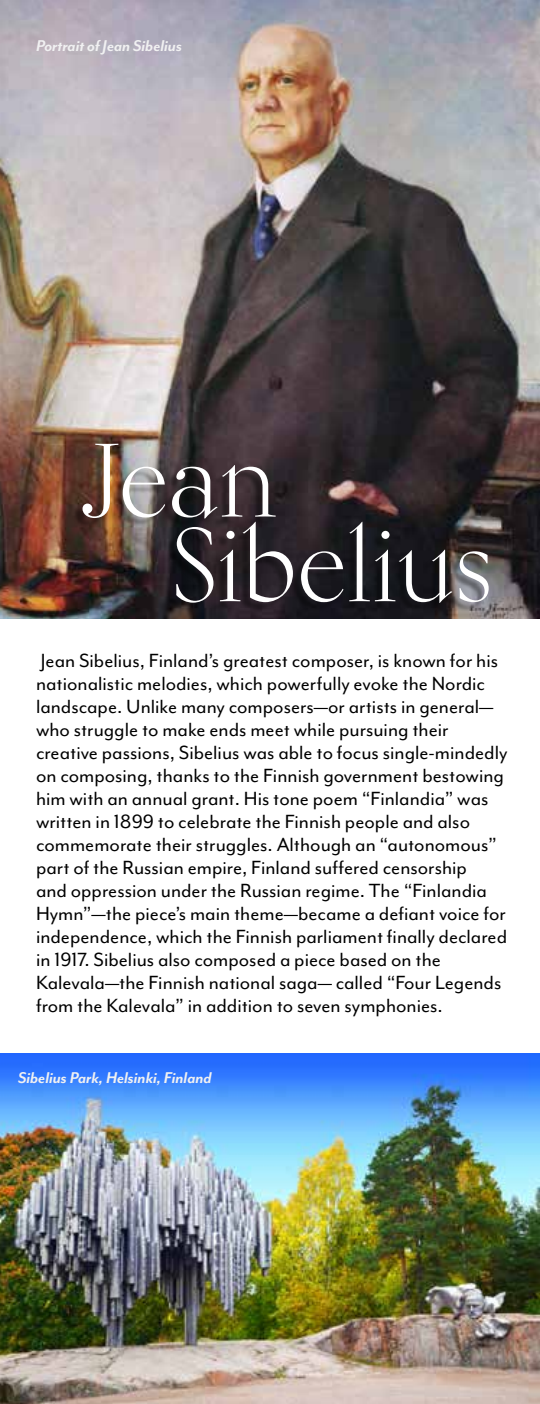
<style>
.page{position:relative;width:540px;height:1404px;background:#fff}
.page>*{position:absolute;margin:0;border:0;box-sizing:border-box;transform-origin:0 0}
.t1{font:104px/84.6px "Kumlien Pro";letter-spacing:-.01em;color:#fff}
.t2{font:22px/23px "Mr Eaves Mod OT";color:#000}
.t3{font:italic 700 18px "Mr Eaves Mod OT";letter-spacing:-.005em;color:#f1f1f2}
</style>
<div class="page">
<img style="left:0;top:1053px;width:540px;height:351px">
<img style="left:0;top:0;width:540px;height:618px">
<div style="left:73px;top:446px;width:199px;height:82px;background:#000;opacity:.35"></div>
<div style="left:166px;top:524px;width:319px;height:88px;background:#000;opacity:.35"></div>
<p class="t3" style="left:36px;top:36px;width:148px">Portrait of Jean Sibelius</p>
<h1 class="t1" style="left:170px;top:437px;width:325px;text-indent:-89px">Jean<br>Sibelius</h1>
<p class="t2" style="left:36px;top:649px;width:473px">Jean Sibelius, Finland’s greatest composer, is known for his nationalistic melodies, which powerfully evoke the Nordic landscape. Unlike many composers—or artists in general— who struggle to make ends meet while pursuing their creative passions, Sibelius was able to focus single-mindedly on composing, thanks to the Finnish government bestowing him with an annual grant. His tone poem “Finlandia” was written in 1899 to celebrate the Finnish people and also commemorate their struggles. Although an “autonomous” part of the Russian empire, Finland suffered censorship<br>and oppression under the Russian regime. The “Finlandia Hymn”—the piece’s main theme—became a defiant voice for independence, which the Finnish parliament finally declared in 1917. Sibelius also composed a piece based on the Kalevala—the Finnish national saga— called “Four Legends from the Kalevala” in addition to seven symphonies.</p>
<p class="t3" style="left:18px;top:1068px;width:195px">Sibelius Park, Helsinki, Finland</p>
</div>
